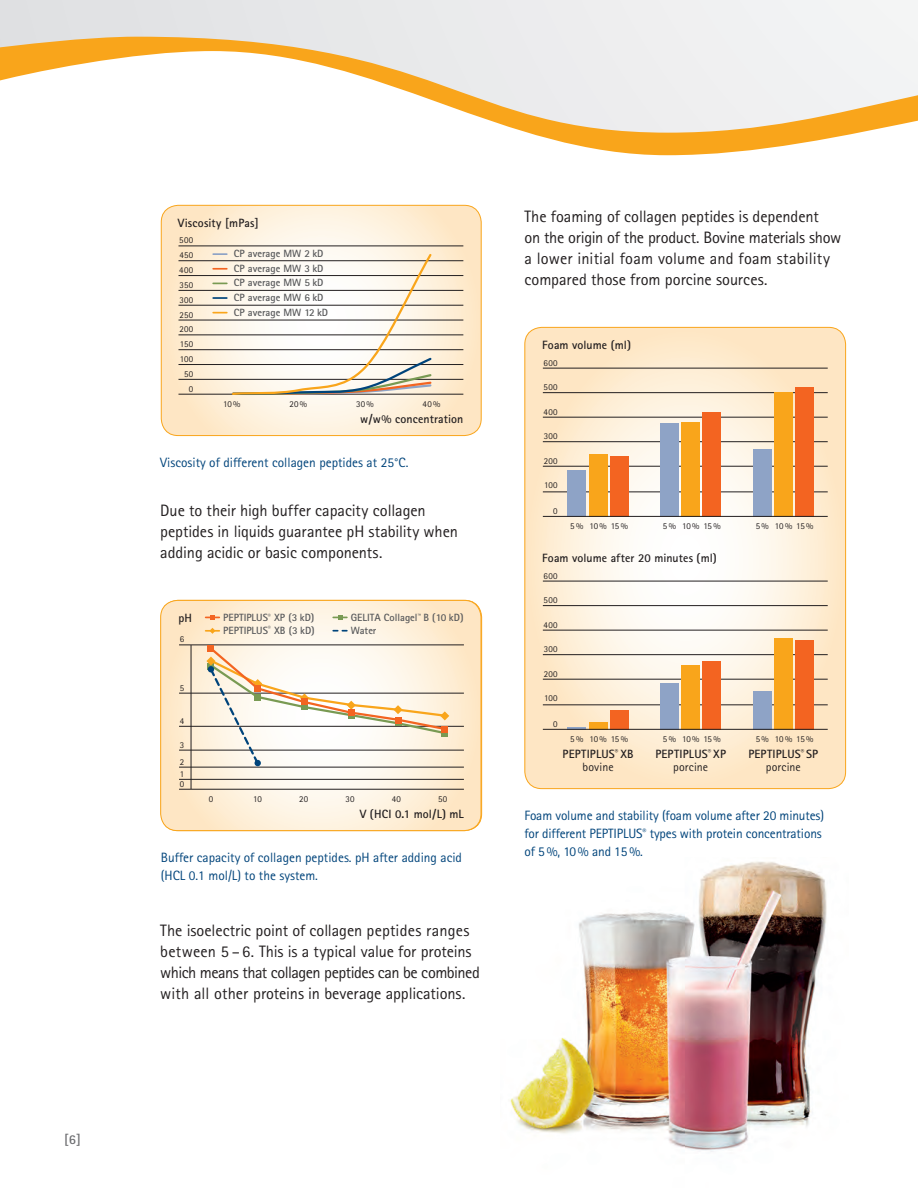
<style>
.page{position:relative;width:918px;height:1188px;background:#fff}
.page>*{position:absolute;margin:0;border:0;box-sizing:border-box;transform-origin:0 0}
.t1{font:16.5px/21px "Rotis Sans Serif";letter-spacing:-.005em;color:#231f20}
.t2{font:13.5px/18px "Rotis Sans Serif";letter-spacing:-.01em;color:#00447b}
.t3{font:700 13.5px "Rotis Sans Serif";color:#6c6d70}
.t4{font:700 12px/12.8px "Rotis Sans Serif";letter-spacing:.01em;color:#231f20;text-align:center}
.t5{font:700 10.5px/14.7px "Rotis Sans Serif";color:#57585a}
.t6{font:9px/14.9px "Rotis Sans Serif";letter-spacing:.04em;color:#231f20;text-align:center}
.s1{font-weight:400}
</style>
<div class="page">
<img style="left:510px;top:861px;width:317px;height:291px">
<svg style="left:161px;top:205px;width:320px;height:231px;background:#fcebd3"></svg>
<div style="left:161px;top:205px;width:321px;height:231px;border:1px solid #f9a51b;border-radius:17px"></div>
<hr style="left:178px;top:246px;width:285px;height:1px;background:#231f20">
<hr style="left:178px;top:260px;width:285px;height:1px;background:#231f20">
<hr style="left:178px;top:275px;width:285px;height:1px;background:#231f20">
<hr style="left:178px;top:290px;width:285px;height:1px;background:#231f20">
<hr style="left:178px;top:305px;width:285px;height:1px;background:#231f20">
<hr style="left:178px;top:320px;width:285px;height:1px;background:#231f20">
<hr style="left:178px;top:335px;width:285px;height:1px;background:#231f20">
<hr style="left:178px;top:349px;width:285px;height:1px;background:#231f20">
<hr style="left:178px;top:364px;width:285px;height:1px;background:#231f20">
<hr style="left:178px;top:379px;width:285px;height:1px;background:#231f20">
<hr style="left:178px;top:394px;width:285px;height:1px;background:#231f20">
<svg style="left:213px;top:252px;width:220px;height:144px"></svg>
<svg style="left:161px;top:600px;width:320px;height:231px;background:#fbebd4"></svg>
<div style="left:160px;top:600px;width:321px;height:231px;border:1px solid #f9a51b;border-radius:17px"></div>
<hr style="left:179px;top:645px;width:285px;height:1px;background:#231f20">
<hr style="left:179px;top:779px;width:285px;height:1px;background:#231f20">
<hr style="left:179px;top:767px;width:285px;height:1px;background:#231f20">
<hr style="left:179px;top:750px;width:285px;height:1px;background:#231f20">
<hr style="left:179px;top:726px;width:285px;height:1px;background:#231f20">
<hr style="left:179px;top:693px;width:285px;height:1px;background:#231f20">
<hr style="left:179px;top:789px;width:285px;height:1px;background:#231f20">
<svg style="left:206px;top:615px;width:13px;height:5px"></svg>
<svg style="left:333px;top:615px;width:14px;height:5px"></svg>
<svg style="left:206px;top:628px;width:13px;height:6px"></svg>
<svg style="left:333px;top:630px;width:14px;height:2px"></svg>
<hr style="left:191px;top:645px;width:1px;height:144px;background:#231f20">
<svg style="left:206px;top:645px;width:243px;height:121px"></svg>
<svg style="left:525px;top:327px;width:321px;height:462px"></svg>
<hr style="left:543px;top:368px;width:285px;height:1px;background:#231f20">
<hr style="left:543px;top:392px;width:285px;height:1px;background:#231f20">
<hr style="left:543px;top:417px;width:285px;height:1px;background:#231f20">
<hr style="left:543px;top:441px;width:285px;height:1px;background:#231f20">
<hr style="left:543px;top:466px;width:285px;height:1px;background:#231f20">
<hr style="left:543px;top:492px;width:285px;height:1px;background:#231f20">
<div style="left:568px;top:470px;width:18px;height:47px;background:#8ea3c6"></div>
<div style="left:589px;top:454px;width:18px;height:63px;background:#f9a51b"></div>
<div style="left:610px;top:456px;width:18px;height:61px;background:#f36421"></div>
<div style="left:660px;top:423px;width:18px;height:94px;background:#8ea3c6"></div>
<div style="left:682px;top:422px;width:18px;height:95px;background:#f9a51b"></div>
<div style="left:703px;top:412px;width:18px;height:105px;background:#f36421"></div>
<div style="left:753px;top:449px;width:18px;height:68px;background:#8ea3c6"></div>
<div style="left:775px;top:392px;width:18px;height:125px;background:#f9a51b"></div>
<div style="left:796px;top:387px;width:18px;height:130px;background:#f36421"></div>
<hr style="left:543px;top:516px;width:285px;height:1px;background:#231f20">
<hr style="left:543px;top:581px;width:285px;height:1px;background:#231f20">
<hr style="left:543px;top:605px;width:285px;height:1px;background:#231f20">
<hr style="left:543px;top:630px;width:285px;height:1px;background:#231f20">
<hr style="left:543px;top:654px;width:285px;height:1px;background:#231f20">
<hr style="left:543px;top:679px;width:285px;height:1px;background:#231f20">
<hr style="left:543px;top:705px;width:285px;height:1px;background:#231f20">
<hr style="left:568px;top:727px;width:18px;height:3px;background:#8ea3c6">
<svg style="left:589px;top:722px;width:18px;height:7px"></svg>
<div style="left:610px;top:710px;width:18px;height:20px;background:#f36421"></div>
<div style="left:660px;top:683px;width:18px;height:47px;background:#8ea3c6"></div>
<div style="left:682px;top:665px;width:18px;height:65px;background:#f9a51b"></div>
<div style="left:703px;top:662px;width:18px;height:68px;background:#f36421"></div>
<div style="left:753px;top:691px;width:18px;height:39px;background:#8ea3c6"></div>
<div style="left:775px;top:638px;width:18px;height:92px;background:#f9a51b"></div>
<div style="left:796px;top:641px;width:18px;height:89px;background:#f36421"></div>
<hr style="left:543px;top:729px;width:285px;height:1px;background:#231f20">
<svg style="left:0;top:0;width:918px;height:37px"></svg>
<svg style="left:0;top:37px;width:918px;height:119px"></svg>
<p class="t3" style="left:64px;top:1131px;width:18px">[6]</p>
<p class="t4" style="left:178px;top:217px;width:82px">Viscosity [mPas]</p>
<p class="t6" style="left:179px;top:233px;width:16px">500<br>450<br>400<br>350<br>300<br>250<br>200<br>150<br>100<br>50</p>
<p class="t6" style="left:189px;top:381px;width:6px">0</p>
<p class="t5" style="left:234px;top:246px;width:96px">CP average MW 2 kD<br>CP average MW 3 kD<br>CP average MW 5 kD<br>CP average MW 6 kD<br>CP average MW 12 kD</p>
<p class="t6" style="left:223px;top:397px;width:19px">10%</p>
<p class="t6" style="left:290px;top:397px;width:19px">20%</p>
<p class="t6" style="left:356px;top:397px;width:19px">30%</p>
<p class="t6" style="left:423px;top:397px;width:19px">40%</p>
<p class="t4" style="left:360px;top:413px;width:105px">w/w% concentration</p>
<p class="t2" style="left:160px;top:454px;width:250px">Viscosity of different collagen peptides at 25°C.</p>
<p class="t1" style="left:160px;top:500px;width:299px">Due to their high buffer capacity collagen peptides in liquids guarantee pH stability when adding acidic or basic components.</p>
<p class="t4" style="left:178px;top:612px;width:15px">pH</p>
<p class="t6" style="left:180px;top:632px;width:6px">6</p>
<p class="t6" style="left:180px;top:680px;width:6px">5</p>
<p class="t6" style="left:180px;top:713px;width:6px">4</p>
<p class="t6" style="left:180px;top:737px;width:6px">3</p>
<p class="t6" style="left:180px;top:754px;width:6px">2</p>
<p class="t6" style="left:180px;top:766px;width:6px">1</p>
<p class="t6" style="left:180px;top:776px;width:6px">0</p>
<p class="t5" style="left:223px;top:610px;width:93px">PEPTIPLUS<sup>®</sup> XP (3 kD)</p>
<p class="t5" style="left:351px;top:610px;width:114px">GELITA Collagel<sup>™</sup> B (10 kD)</p>
<p class="t5" style="left:223px;top:623px;width:93px">PEPTIPLUS<sup>®</sup> XB (3 kD)</p>
<p class="t5" style="left:351px;top:623px;width:27px">Water</p>
<p class="t6" style="left:209px;top:792px;width:6px">0</p>
<p class="t6" style="left:253px;top:792px;width:10px">10</p>
<p class="t6" style="left:299px;top:792px;width:11px">20</p>
<p class="t6" style="left:345px;top:792px;width:11px">30</p>
<p class="t6" style="left:392px;top:792px;width:11px">40</p>
<p class="t6" style="left:438px;top:792px;width:11px">50</p>
<p class="t4" style="left:360px;top:808px;width:106px">V (HCI 0.1 mol/L) mL</p>
<p class="t2" style="left:161px;top:849px;width:303px">Buffer capacity of collagen peptides. pH after adding acid (HCL 0.1 mol/L) to the system.</p>
<p class="t1" style="left:160px;top:920px;width:321px">The isoelectric point of collagen peptides ranges between 5 – 6. This is a typical value for proteins which means that collagen peptides can be combined with all other proteins in beverage applications.</p>
<p class="t1" style="left:524px;top:206px;width:318px">The foaming of collagen peptides is dependent<br>on the origin of the product. Bovine materials show a lower initial foam volume and foam stability compared those from porcine sources.</p>
<p class="t4" style="left:542px;top:339px;width:90px">Foam volume (ml)</p>
<p class="t6" style="left:544px;top:355px;width:16px">600</p>
<p class="t6" style="left:544px;top:380px;width:16px">500</p>
<p class="t6" style="left:544px;top:404px;width:16px">400</p>
<p class="t6" style="left:544px;top:429px;width:15px">300</p>
<p class="t6" style="left:544px;top:453px;width:15px">200</p>
<p class="t6" style="left:544px;top:478px;width:15px">100</p>
<p class="t6" style="left:553px;top:503px;width:6px">0</p>
<p class="t6" style="left:570px;top:519px;width:59px">5% 10% 15%</p>
<p class="t6" style="left:663px;top:519px;width:59px">5% 10% 15%</p>
<p class="t6" style="left:756px;top:519px;width:59px">5% 10% 15%</p>
<p class="t4" style="left:542px;top:552px;width:176px">Foam volume after 20 minutes (ml)</p>
<p class="t6" style="left:544px;top:568px;width:16px">600</p>
<p class="t6" style="left:544px;top:593px;width:16px">500</p>
<p class="t6" style="left:544px;top:617px;width:16px">400</p>
<p class="t6" style="left:544px;top:642px;width:15px">300</p>
<p class="t6" style="left:544px;top:666px;width:15px">200</p>
<p class="t6" style="left:544px;top:691px;width:15px">100</p>
<p class="t6" style="left:553px;top:716px;width:6px">0</p>
<p class="t6" style="left:570px;top:732px;width:59px">5% 10% 15%</p>
<p class="t6" style="left:663px;top:732px;width:59px">5% 10% 15%</p>
<p class="t6" style="left:756px;top:732px;width:59px">5% 10% 15%</p>
<p class="t4" style="left:563px;top:748px;width:73px">PEPTIPLUS<sup>®</sup> XB <span class="s1">bovine</span></p>
<p class="t4" style="left:655px;top:748px;width:72px">PEPTIPLUS<sup>®</sup> XP <span class="s1">porcine</span></p>
<p class="t4" style="left:748px;top:748px;width:71px">PEPTIPLUS<sup>®</sup> SP <span class="s1">porcine</span></p>
<p class="t2" style="left:524px;top:807px;width:301px">Foam volume and stability (foam volume after 20 minutes) for different PEPTIPLUS<sup>®</sup> types with protein concentrations of 5 %, 10 % and 15 %.</p>
</div>
